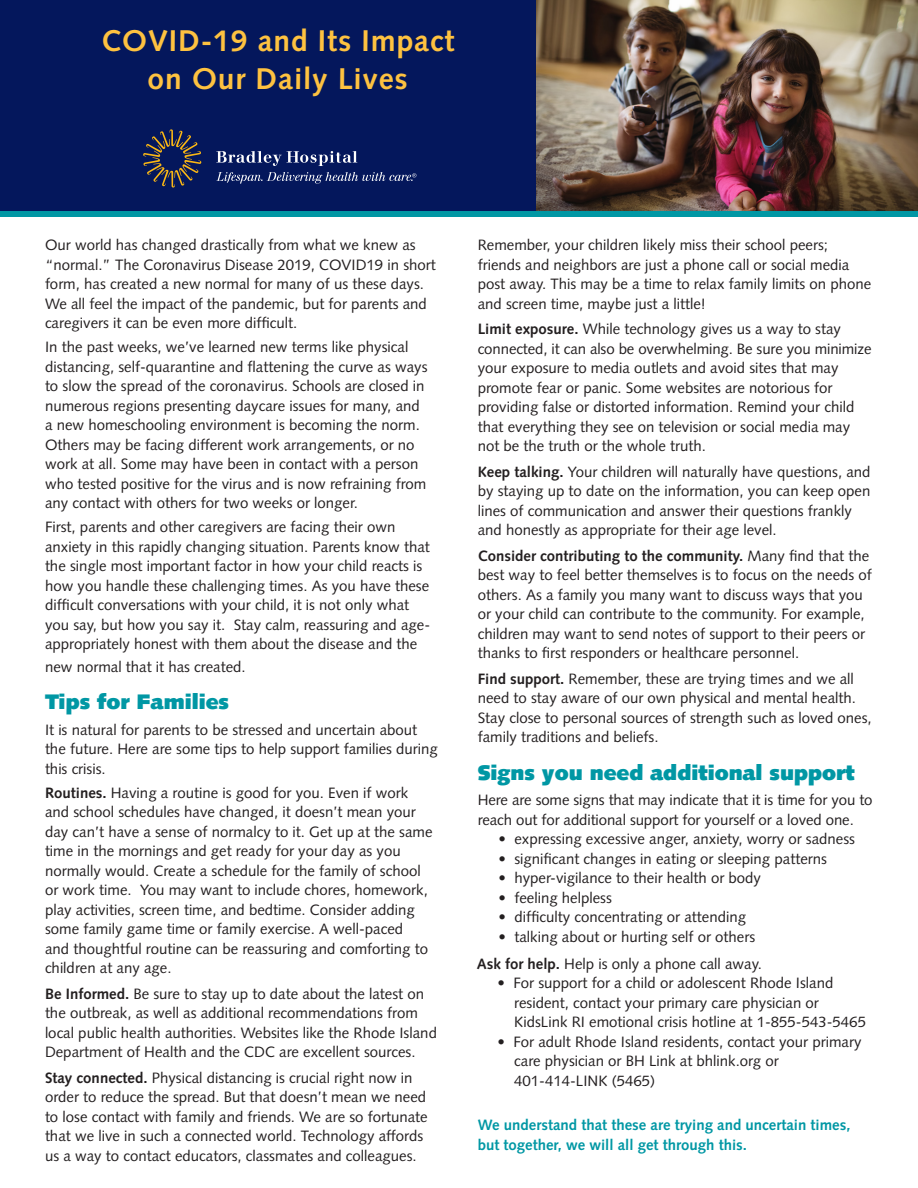
<style>
.page{position:relative;width:918px;height:1188px;background:#fff}
.page>*{position:absolute;margin:0;border:0;box-sizing:border-box;transform-origin:0 0}
.t1{font:700 30px/37.5px "Syntax";letter-spacing:.03em;color:#fec240;text-align:center}
.t2{font:900 21px "Syntax";color:#0097a4}
.t3{font:15px/19.5px "Syntax";color:#231f20}
.t4{font:700 15px/19.5px "Syntax";color:#0097a4}
.s1{font-weight:700}
</style>
<div class="page">
<div style="left:0;top:0;width:537px;height:214px;background:#04175c"></div>
<img style="left:537px;top:0;width:381px;height:211px">
<svg style="left:143px;top:129px;width:58px;height:59px"></svg>
<svg style="left:216px;top:151px;width:141px;height:15px"></svg>
<svg style="left:216px;top:172px;width:200px;height:12px"></svg>
<div style="left:0;top:211px;width:918px;height:6px;background:#0097a4"></div>
<p class="t1" style="left:101px;top:22px;width:355px">COVID-19 and Its Impact on Our Daily Lives</p>
<p class="t3" style="left:45px;top:235px;width:392px">Our world has changed drastically from what we knew as “normal.” The Coronavirus Disease 2019, COVID19 in short form, has created a new normal for many of us these days.<br>We all feel the impact of the pandemic, but for parents and caregivers it can be even more difficult.</p>
<p class="t3" style="left:45px;top:337px;width:384px">In the past weeks, we’ve learned new terms like physical distancing, self-quarantine and flattening the curve as ways to slow the spread of the coronavirus. Schools are closed in numerous regions presenting daycare issues for many, and a new homeschooling environment is becoming the norm.<br>Others may be facing different work arrangements, or no work at all. Some may have been in contact with a person who tested positive for the virus and is now refraining from any contact with others for two weeks or longer.</p>
<p class="t3" style="left:45px;top:517px;width:387px">First, parents and other caregivers are facing their own anxiety in this rapidly changing situation. Parents know that the single most important factor in how your child reacts is how you handle these challenging times. As you have these difficult conversations with your child, it is not only what you say, but how you say it. Stay calm, reassuring and age&shy;appropriately honest with them about the disease and the</p>
<p class="t3" style="left:45px;top:657px;width:202px">new normal that it has created.</p>
<p class="t2" style="left:45px;top:690px;width:186px">Tips for Families</p>
<p class="t3" style="left:45px;top:720px;width:394px">It is natural for parents to be stressed and uncertain about the future. Here are some tips to help support families during this crisis.</p>
<p class="t3" style="left:45px;top:783px;width:389px"><span class="s1">Routines.</span> Having a routine is good for you. Even if work and school schedules have changed, it doesn’t mean your day can’t have a sense of normalcy to it. Get up at the same time in the mornings and get ready for your day as you normally would. Create a schedule for the family of school or work time. You may want to include chores, homework, play activities, screen time, and bedtime. Consider adding some family game time or family exercise. A well-paced<br>and thoughtful routine can be reassuring and comforting to children at any age.</p>
<p class="t3" style="left:45px;top:984px;width:394px"><span class="s1">Be Informed.</span> Be sure to stay up to date about the latest on the outbreak, as well as additional recommendations from local public health authorities. Websites like the Rhode Island Department of Health and the CDC are excellent sources.</p>
<p class="t3" style="left:45px;top:1068px;width:384px"><span class="s1">Stay connected.</span> Physical distancing is crucial right now in order to reduce the spread. But that doesn’t mean we need to lose contact with family and friends. We are so fortunate that we live in such a connected world. Technology affords us a way to contact educators, classmates and colleagues.</p>
<p class="t3" style="left:478px;top:235px;width:395px">Remember, your children likely miss their school peers; friends and neighbors are just a phone call or social media post away. This may be a time to relax family limits on phone and screen time, maybe just a little!</p>
<p class="t3" style="left:478px;top:319px;width:395px"><span class="s1">Limit exposure.</span> While technology gives us a way to stay connected, it can also be overwhelming. Be sure you minimize your exposure to media outlets and avoid sites that may promote fear or panic. Some websites are notorious for providing false or distorted information. Remind your child that everything they see on television or social media may not be the truth or the whole truth.</p>
<p class="t3" style="left:478px;top:462px;width:394px"><span class="s1">Keep talking.</span> Your children will naturally have questions, and by staying up to date on the information, you can keep open lines of communication and answer their questions frankly and honestly as appropriate for their age level.</p>
<p class="t3" style="left:478px;top:546px;width:396px"><span class="s1">Consider contributing to the community.</span> Many find that the best way to feel better themselves is to focus on the needs of others. As a family you many want to discuss ways that you or your child can contribute to the community. For example, children may want to send notes of support to their peers or thanks to first responders or healthcare personnel.</p>
<p class="t3" style="left:478px;top:669px;width:395px"><span class="s1">Find support.</span> Remember, these are trying times and we all need to stay aware of our own physical and mental health.<br>Stay close to personal sources of strength such as loved ones, family traditions and beliefs.</p>
<p class="t2" style="left:478px;top:760px;width:379px">Signs you need additional support</p>
<p class="t3" style="left:478px;top:790px;width:396px">Here are some signs that may indicate that it is time for you to reach out for additional support for yourself or a loved one.</p>
<p class="t3" style="left:499px;top:829px;width:358px">• expressing excessive anger, anxiety, worry or sadness</p>
<p class="t3" style="left:499px;top:849px;width:330px">• significant changes in eating or sleeping patterns</p>
<p class="t3" style="left:499px;top:868px;width:264px">• hyper-vigilance to their health or body</p>
<p class="t3" style="left:499px;top:888px;width:115px">• feeling helpless</p>
<p class="t3" style="left:499px;top:907px;width:249px">• difficulty concentrating or attending</p>
<p class="t3" style="left:499px;top:927px;width:258px">• talking about or hurting self or others</p>
<p class="t3" style="left:477px;top:954px;width:287px"><span class="s1">Ask for help.</span> Help is only a phone call away.</p>
<p class="t3" style="left:514px;top:974px;width:353px;text-indent:-17px">• For support for a child or adolescent Rhode Island resident, contact your primary care physician or<br>KidsLink RI emotional crisis hotline at 1-855-543-5465</p>
<p class="t3" style="left:514px;top:1032px;width:349px;text-indent:-17px">• For adult Rhode Island residents, contact your primary care physician or BH Link at bhlink.org or<br>401-414-LINK (5465)</p>
<p class="t4" style="left:478px;top:1116px;width:374px">We understand that these are trying and uncertain times, but together, we will all get through this.</p>
</div>
